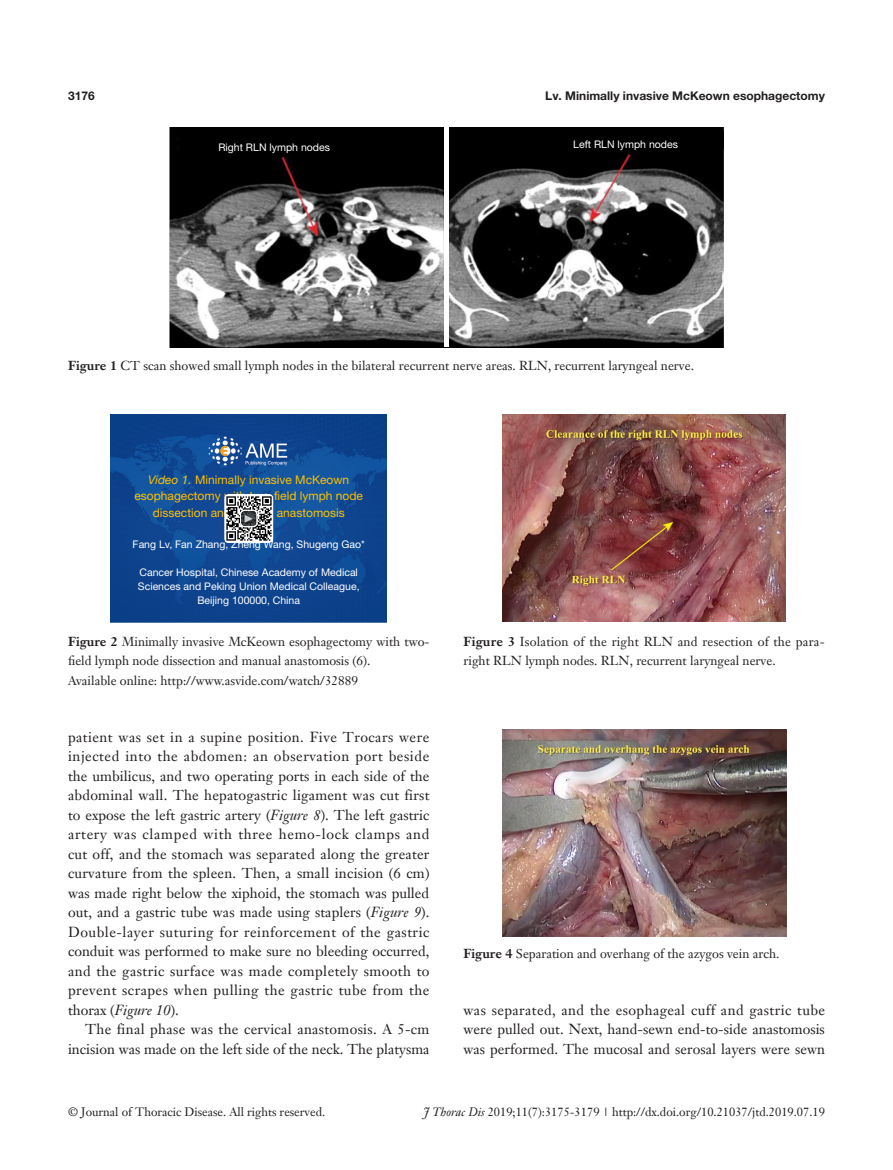
<style>
.page{position:relative;width:893px;height:1170px;background:#fff}
.page>*{position:absolute;margin:0;border:0;box-sizing:border-box;transform-origin:0 0}
.t1{font:14.25px/19.5px "Janson Text LT";letter-spacing:.005em;color:#231f20;text-align:justify}
.t2{font:12.75px/19.5px "Janson Text LT";color:#231f20}
.t3{font:12px "Janson Text LT";color:#231f20}
.t4{font:12px/16.5px "Helvetica Neue LT Pro";color:#ffc000;text-align:center}
.Running_title{font:700 12px "Helvetica Neue LT Pro";color:#231f20}
.t5{font:11.55px "Times New Roman";color:#fff}
.二级标题下沉{font:10.5px/14px "Helvetica Neue LT Pro";color:#fff;text-align:center}
.s1{font-weight:700}
.s2{font-style:italic}
</style>
<div class="page">
<img style="left:170px;top:128px;width:553px;height:219px">
<div style="left:444px;top:128px;width:5px;height:219px;background:#fff"></div>
<img style="left:502px;top:415px;width:284px;height:206px">
<img style="left:502px;top:729px;width:284px;height:206px">
<img style="left:111px;top:415px;width:276px;height:207px">
<svg style="left:224px;top:494px;width:49px;height:49px"></svg>
<img style="left:225px;top:495px;width:47px;height:47px">
<svg style="left:240px;top:510px;width:17px;height:16px"></svg>
<div style="left:240px;top:510px;width:17px;height:17px;border:1px solid #fff;border-radius:4px"></div>
<p class="Running_title" style="left:68px;top:88px;width:28px">3176</p>
<p class="Running_title" style="left:545px;top:88px;width:281px">Lv. Minimally invasive McKeown esophagectomy</p>
<p class="二级标题下沉" style="left:218px;top:140px;width:113px">Right RLN lymph nodes</p>
<p class="二级标题下沉" style="left:573px;top:137px;width:106px">Left RLN lymph nodes</p>
<p class="t2" style="left:68px;top:356px;width:627px"><span class="s1">Figure 1</span> CT scan showed small lymph nodes in the bilateral recurrent nerve areas. RLN, recurrent laryngeal nerve.</p>
<p class="t4" style="left:135px;top:471px;width:230px"><span class="s2">Video 1.</span> Minimally invasive McKeown esophagectomy with two-field lymph node dissection and manual anastomosis</p>
<p class="二级标题下沉" style="left:133px;top:537px;width:234px">Fang Lv, Fan Zhang, Zheng Wang, Shugeng Gao*</p>
<p class="二级标题下沉" style="left:138px;top:565px;width:223px">Cancer Hospital, Chinese Academy of Medical<br>Sciences and Peking Union Medical Colleague,<br>Beijing 100000, China</p>
<p class="t5" style="left:257px;top:512px;width:13px;rotate:90deg">▲</p>
<p class="t2" style="left:68px;top:631px;width:363px"><span class="s1">Figure 2</span> Minimally invasive McKeown esophagectomy with two&shy;field lymph node dissection and manual anastomosis (6).</p>
<p class="t2" style="left:68px;top:670px;width:292px">Available online: http://www.asvide.com/watch/32889</p>
<p class="t1" style="left:68px;top:726px;width:363px">patient was set in a supine position. Five Trocars were injected into the abdomen: an observation port beside the umbilicus, and two operating ports in each side of the abdominal wall. The hepatogastric ligament was cut first to expose the left gastric artery (<span class="s2">Figure 8</span>). The left gastric artery was clamped with three hemo-lock clamps and cut off, and the stomach was separated along the greater curvature from the spleen. Then, a small incision (6 cm) was made right below the xiphoid, the stomach was pulled out, and a gastric tube was made using staplers (<span class="s2">Figure 9</span>).<br>Double-layer suturing for reinforcement of the gastric conduit was performed to make sure no bleeding occurred, and the gastric surface was made completely smooth to prevent scrapes when pulling the gastric tube from the thorax (<span class="s2">Figure 10</span>).</p>
<p class="t1" style="left:68px;top:1019px;width:363px;text-align:right">The final phase was the cervical anastomosis. A 5-cm incision was made on the left side of the neck. The platysma</p>
<p class="t2" style="left:463px;top:631px;width:363px"><span class="s1">Figure 3</span> Isolation of the right RLN and resection of the para&shy;right RLN lymph nodes. RLN, recurrent laryngeal nerve.</p>
<p class="t2" style="left:463px;top:943px;width:317px"><span class="s1">Figure 4</span> Separation and overhang of the azygos vein arch.</p>
<p class="t1" style="left:463px;top:999px;width:363px">was separated, and the esophageal cuff and gastric tube were pulled out. Next, hand-sewn end-to-side anastomosis was performed. The mucosal and serosal layers were sewn</p>
<p class="t3" style="left:68px;top:1104px;width:259px">© Journal of Thoracic Disease. All rights reserved.</p>
<p class="t3" style="left:423px;top:1104px;width:403px"><span class="s2">J Thorac Dis</span> 2019;11(7):3175-3179 | http://dx.doi.org/10.21037/jtd.2019.07.19</p>
</div>
